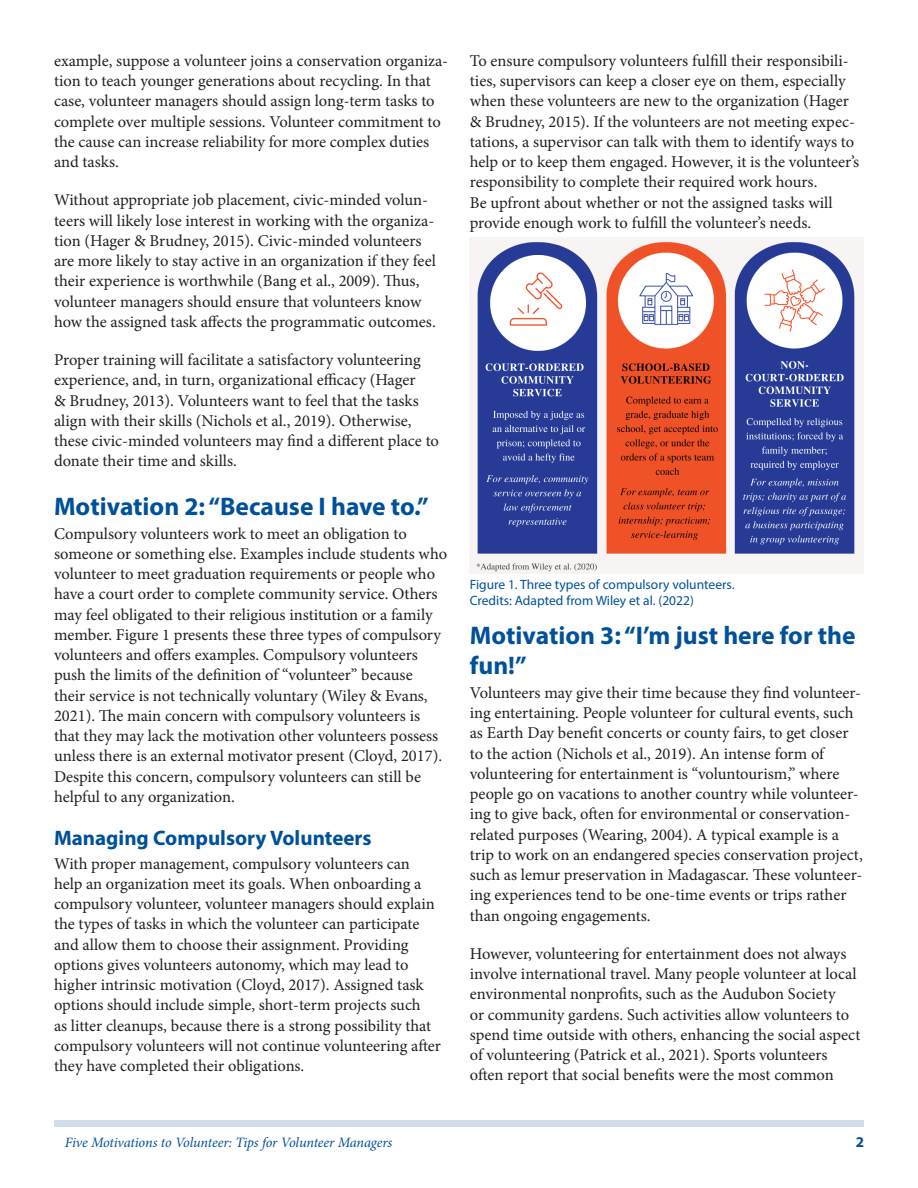
<style>
.page{position:relative;width:918px;height:1188px;background:#fff}
.page>*{position:absolute;margin:0;border:0;box-sizing:border-box;transform-origin:0 0}
.SectionHeading0{font:700 25.5px/30.6px "Myriad Pro";color:#01519a}
.SectionHeading1{font:700 21px "Myriad Pro";color:#01519a}
.Paragraph{font:16.5px/20.2px "Minion Pro";color:#231f20}
.t1{font:700 15px "Myriad Pro";color:#01519a}
.RunningTitleItalics{font:italic 14.25px "Minion Pro";letter-spacing:-.01em;color:#01519a}
.t2{font:13.5px/16.5px "Myriad Pro";color:#01519a}
</style>
<div class="page">
<div style="left:54px;top:1120px;width:810px;height:7px;background:#d0deeb"></div>
<img style="left:470px;top:238px;width:394px;height:335px">
<p class="Paragraph" style="left:54px;top:51px;width:396px">example, suppose a volunteer joins a conservation organiza&shy;tion to teach younger generations about recycling. In that case, volunteer managers should assign long-term tasks to complete over multiple sessions. Volunteer commitment to the cause can increase reliability for more complex duties and tasks.</p>
<p class="Paragraph" style="left:54px;top:190px;width:383px">Without appropriate job placement, civic-minded volun&shy;teers will likely lose interest in working with the organiza&shy;tion (Hager &amp; Brudney, 2015). Civic-minded volunteers are more likely to stay active in an organization if they feel their experience is worthwhile (Bang et al., 2009). Thus, volunteer managers should ensure that volunteers know how the assigned task affects the programmatic outcomes.</p>
<p class="Paragraph" style="left:54px;top:350px;width:387px">Proper training will facilitate a satisfactory volunteering experience, and, in turn, organizational efficacy (Hager<br>&amp; Brudney, 2013). Volunteers want to feel that the tasks align with their skills (Nichols et al., 2019). Otherwise, these civic-minded volunteers may find a different place to donate their time and skills.</p>
<p class="SectionHeading0" style="left:54px;top:490px;width:376px">Motivation 2: “Because I have to.”</p>
<p class="Paragraph" style="left:54px;top:523px;width:395px">Compulsory volunteers work to meet an obligation to someone or something else. Examples include students who volunteer to meet graduation requirements or people who have a court order to complete community service. Others may feel obligated to their religious institution or a family member. Figure 1 presents these three types of compulsory volunteers and offers examples. Compulsory volunteers push the limits of the definition of “volunteer” because their service is not technically voluntary (Wiley &amp; Evans, 2021). The main concern with compulsory volunteers is that they may lack the motivation other volunteers possess unless there is an external motivator present (Cloyd, 2017).<br>Despite this concern, compulsory volunteers can still be helpful to any organization.</p>
<p class="SectionHeading1" style="left:54px;top:824px;width:319px">Managing Compulsory Volunteers</p>
<p class="Paragraph" style="left:54px;top:853px;width:388px">With proper management, compulsory volunteers can help an organization meet its goals. When onboarding a compulsory volunteer, volunteer managers should explain the types of tasks in which the volunteer can participate and allow them to choose their assignment. Providing options gives volunteers autonomy, which may lead to higher intrinsic motivation (Cloyd, 2017). Assigned task options should include simple, short-term projects such<br>as litter cleanups, because there is a strong possibility that compulsory volunteers will not continue volunteering after they have completed their obligations.</p>
<p class="Paragraph" style="left:470px;top:51px;width:391px">To ensure compulsory volunteers fulfill their responsibili&shy;ties, supervisors can keep a closer eye on them, especially when these volunteers are new to the organization (Hager &amp; Brudney, 2015). If the volunteers are not meeting expec&shy;tations, a supervisor can talk with them to identify ways to help or to keep them engaged. However, it is the volunteer’s responsibility to complete their required work hours.<br>Be upfront about whether or not the assigned tasks will provide enough work to fulfill the volunteer’s needs.</p>
<p class="t2" style="left:470px;top:576px;width:266px">Figure 1. Three types of compulsory volunteers.<br>Credits: Adapted from Wiley et al. (2022)</p>
<p class="SectionHeading0" style="left:470px;top:619px;width:387px">Motivation 3: “I’m just here for the fun!”</p>
<p class="Paragraph" style="left:470px;top:683px;width:394px">Volunteers may give their time because they find volunteer&shy;ing entertaining. People volunteer for cultural events, such as Earth Day benefit concerts or county fairs, to get closer to the action (Nichols et al., 2019). An intense form of volunteering for entertainment is “voluntourism,” where people go on vacations to another country while volunteer&shy;ing to give back, often for environmental or conservation&shy;related purposes (Wearing, 2004). A typical example is a trip to work on an endangered species conservation project, such as lemur preservation in Madagascar. These volunteer&shy;ing experiences tend to be one-time events or trips rather than ongoing engagements.</p>
<p class="Paragraph" style="left:470px;top:944px;width:392px">However, volunteering for entertainment does not always involve international travel. Many people volunteer at local environmental nonprofits, such as the Audubon Society<br>or community gardens. Such activities allow volunteers to spend time outside with others, enhancing the social aspect of volunteering (Patrick et al., 2021). Sports volunteers often report that social benefits were the most common</p>
<p class="RunningTitleItalics" style="left:65px;top:1133px;width:329px">Five Motivations to Volunteer: Tips for Volunteer Managers</p>
<p class="t1" style="left:856px;top:1133px;width:10px">2</p>
</div>
